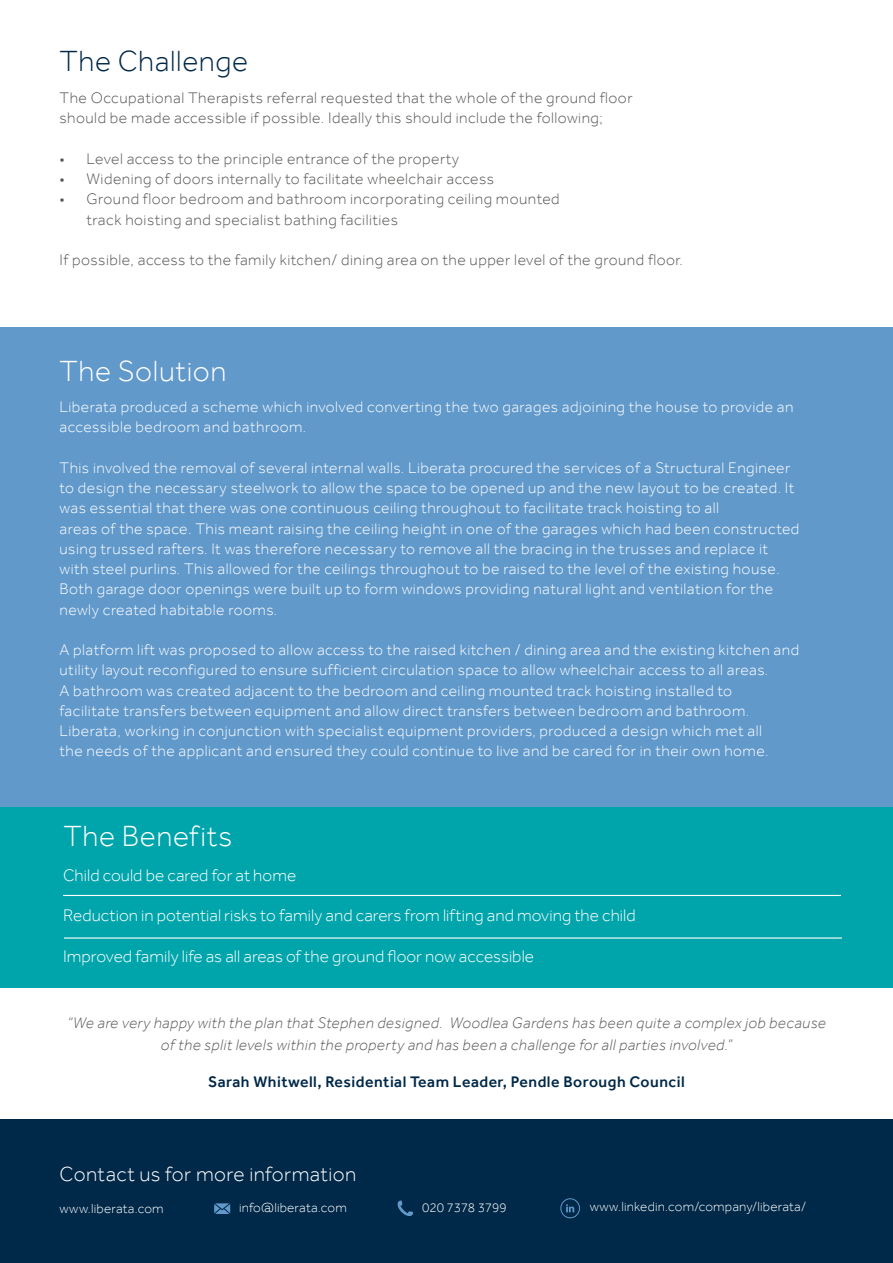
<style>
.page{position:relative;width:893px;height:1263px;background:#fff}
.page>*{position:absolute;margin:0;border:0;box-sizing:border-box;transform-origin:0 0}
.t1{font:300 30px "Effra";letter-spacing:.02em;color:#fff}
.t2{font:300 30px "Effra";letter-spacing:.02em;color:#002848}
.t3{font:300 21px "Effra";letter-spacing:.02em;color:#fff}
.t4{font:300 17.25px "Effra";letter-spacing:.005em;color:#fff}
.t5{font:300 15.75px/20.2px "Effra";letter-spacing:.03em;color:#fff}
.t6{font:300 15.75px/20.2px "Effra";letter-spacing:.03em;color:#575756}
.t7{font:italic 300 15.75px/21.8px "Effra";letter-spacing:.03em;color:#575756;text-align:center}
.t8{font:500 15.75px "Effra";letter-spacing:.03em;color:#002848}
.t9{font:300 13.5px "Effra";letter-spacing:.015em;color:#fefefe}
.t10{font:300 13.5px "Effra";letter-spacing:.01em;color:#fff}
.t11{font:300 13.5px "Effra";letter-spacing:-.015em;color:#fff}
</style>
<div class="page">
<div style="left:0;top:327px;width:893px;height:489px;background:#6199cb"></div>
<div style="left:0;top:808px;width:893px;height:180px;background:#00a5ab"></div>
<hr style="left:63px;top:895px;width:778px;height:1px;background:#fff">
<hr style="left:64px;top:937px;width:778px;height:1px;background:#fff">
<div style="left:0;top:1119px;width:893px;height:144px;background:#002848"></div>
<svg style="left:214px;top:1203px;width:16px;height:11px"></svg>
<svg style="left:397px;top:1200px;width:16px;height:16px"></svg>
<svg style="left:566px;top:1204px;width:8px;height:8px"></svg>
<div style="left:560px;top:1198px;width:20px;height:20px;border:1px solid #6199cb;border-radius:50%"></div>
<h1 class="t2" style="left:60px;top:43px;width:190px">The Challenge</h1>
<p class="t6" style="left:60px;top:88px;width:575px">The Occupational Therapists referral requested that the whole of the ground floor should be made accessible if possible. Ideally this should include the following;</p>
<p class="t6" style="left:60px;top:148px;width:401px">• Level access to the principle entrance of the property</p>
<p class="t6" style="left:60px;top:169px;width:436px">• Widening of doors internally to facilitate wheelchair access</p>
<p class="t6" style="left:87px;top:189px;width:475px;text-indent:-27px">• Ground floor bedroom and bathroom incorporating ceiling mounted track hoisting and specialist bathing facilities</p>
<p class="t6" style="left:60px;top:250px;width:625px">If possible, access to the family kitchen/ dining area on the upper level of the ground floor.</p>
<h1 class="t1" style="left:60px;top:353px;width:168px">The Solution</h1>
<p class="t5" style="left:60px;top:396px;width:735px">Liberata produced a scheme which involved converting the two garages adjoining the house to provide an accessible bedroom and bathroom.</p>
<p class="t5" style="left:60px;top:457px;width:741px">This involved the removal of several internal walls. Liberata procured the services of a Structural Engineer to design the necessary steelwork to allow the space to be opened up and the new layout to be created. It was essential that there was one continuous ceiling throughout to facilitate track hoisting to all<br>areas of the space. This meant raising the ceiling height in one of the garages which had been constructed using trussed rafters. It was therefore necessary to remove all the bracing in the trusses and replace it with steel purlins. This allowed for the ceilings throughout to be raised to the level of the existing house.<br>Both garage door openings were built up to form windows providing natural light and ventilation for the newly created habitable rooms.</p>
<p class="t5" style="left:60px;top:640px;width:741px">A platform lift was proposed to allow access to the raised kitchen / dining area and the existing kitchen and utility layout reconfigured to ensure sufficient circulation space to allow wheelchair access to all areas.<br>A bathroom was created adjacent to the bedroom and ceiling mounted track hoisting installed to<br>facilitate transfers between equipment and allow direct transfers between bedroom and bathroom.<br>Liberata, working in conjunction with specialist equipment providers, produced a design which met all<br>the needs of the applicant and ensured they could continue to live and be cared for in their own home.</p>
<h1 class="t1" style="left:63px;top:818px;width:170px">The Benefits</h1>
<p class="t4" style="left:63px;top:864px;width:235px">Child could be cared for at home</p>
<p class="t4" style="left:63px;top:905px;width:574px">Reduction in potential risks to family and carers from lifting and moving the child</p>
<p class="t4" style="left:63px;top:945px;width:473px">Improved family life as all areas of the ground floor now accessible</p>
<p class="t7" style="left:67px;top:1011px;width:760px">“We are very happy with the plan that Stephen designed. Woodlea Gardens has been quite a complex job because of the split levels within the property and has been a challenge for all parties involved.”</p>
<p class="t8" style="left:208px;top:1073px;width:478px">Sarah Whitwell, Residential Team Leader, Pendle Borough Council</p>
<h2 class="t3" style="left:60px;top:1162px;width:298px">Contact us for more information</h2>
<p class="t10" style="left:60px;top:1200px;width:106px">www.liberata.com</p>
<p class="t10" style="left:239px;top:1200px;width:109px">info@liberata.com</p>
<p class="t11" style="left:422px;top:1199px;width:86px">020 7378 3799</p>
<p class="t9" style="left:590px;top:1198px;width:218px">www.linkedin.com/company/liberata/</p>
</div>
